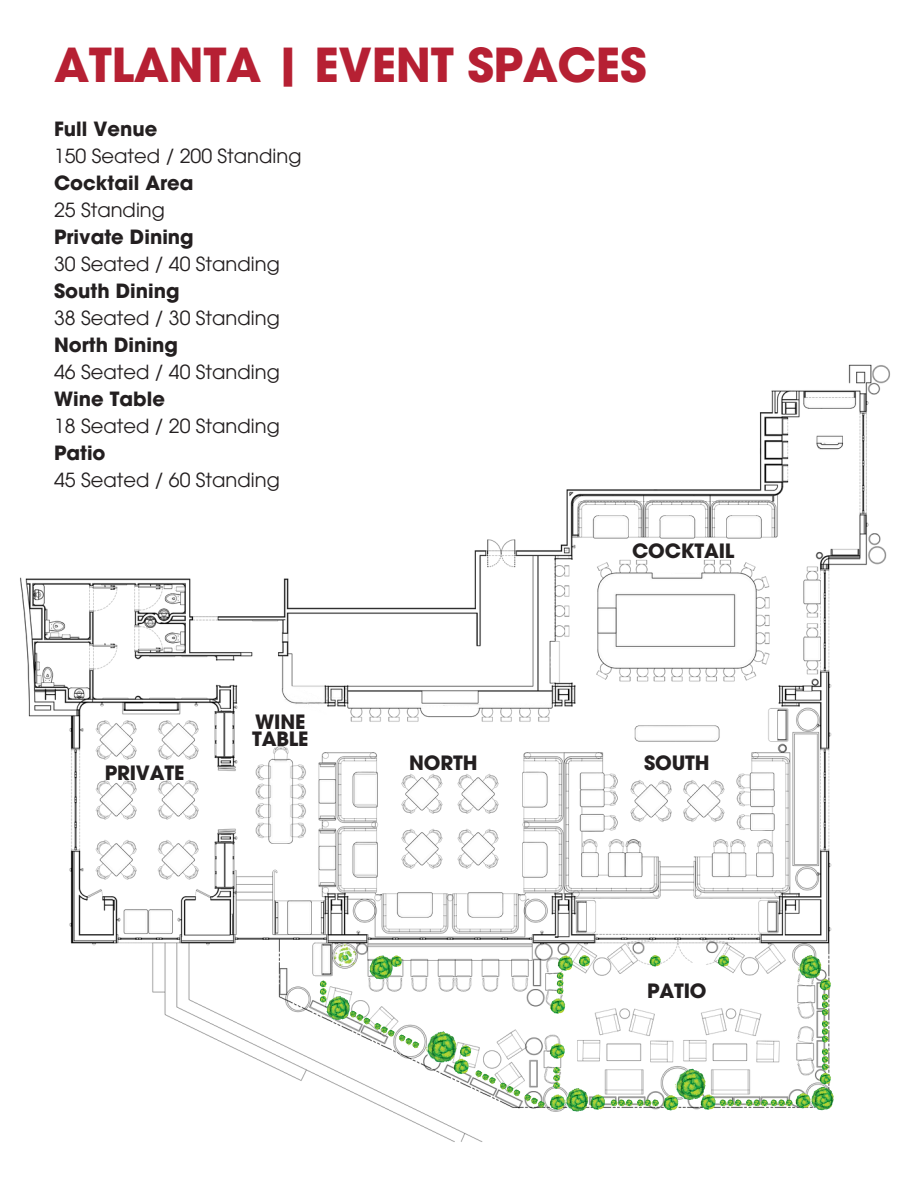
<style>
.page{position:relative;width:918px;height:1188px;background:#fff}
.page>*{position:absolute;margin:0;border:0;box-sizing:border-box;transform-origin:0 0}
.t1{font:700 46.5px "ITC Avant Garde Std";letter-spacing:-.01em;color:#b62033}
.t2{font:700 19.65px/17px "ITC Avant Garde Std";letter-spacing:-.01em;color:#231f20}
.t3{font:19.5px "ITC Avant Garde Pro";color:#231f20}
.t4{font:700 19.5px "ITC Avant Garde Std";color:#231f20}
</style>
<div class="page">
<img style="left:20px;top:364px;width:870px;height:778px">
<img style="left:369px;top:955px;width:21px;height:24px">
<img style="left:325px;top:996px;width:25px;height:24px">
<img style="left:326px;top:996px;width:21px;height:24px">
<img style="left:425px;top:1032px;width:2px;height:30px">
<img style="left:427px;top:1031px;width:29px;height:32px">
<img style="left:674px;top:1069px;width:32px;height:25px">
<img style="left:676px;top:1069px;width:29px;height:31px">
<img style="left:564px;top:1088px;width:25px;height:23px">
<img style="left:566px;top:1088px;width:22px;height:24px">
<img style="left:809px;top:1086px;width:25px;height:25px">
<img style="left:812px;top:1087px;width:22px;height:23px">
<img style="left:797px;top:955px;width:25px;height:25px">
<img style="left:799px;top:955px;width:22px;height:24px">
<img style="left:549px;top:997px;width:17px;height:17px">
<img style="left:550px;top:998px;width:13px;height:16px">
<img style="left:557px;top:954px;width:17px;height:17px">
<img style="left:558px;top:955px;width:13px;height:16px">
<img style="left:548px;top:1042px;width:17px;height:17px">
<img style="left:550px;top:1043px;width:13px;height:16px">
<img style="left:562px;top:1093px;width:3px;height:17px">
<img style="left:562px;top:1094px;width:1px;height:16px">
<img style="left:589px;top:1093px;width:17px;height:17px">
<img style="left:590px;top:1094px;width:13px;height:16px">
<img style="left:662px;top:1094px;width:17px;height:17px">
<img style="left:663px;top:1095px;width:13px;height:15px">
<img style="left:699px;top:1093px;width:17px;height:17px">
<img style="left:701px;top:1094px;width:13px;height:16px">
<img style="left:794px;top:1092px;width:17px;height:17px">
<img style="left:795px;top:1093px;width:13px;height:15px">
<img style="left:452px;top:1058px;width:17px;height:17px">
<img style="left:454px;top:1059px;width:13px;height:15px">
<img style="left:389px;top:954px;width:15px;height:13px">
<svg style="left:391px;top:955px;width:9px;height:12px"></svg>
<img style="left:458px;top:1044px;width:15px;height:14px">
<svg style="left:460px;top:1045px;width:10px;height:12px"></svg>
<svg style="left:318px;top:979px;width:11px;height:24px"></svg>
<svg style="left:555px;top:971px;width:11px;height:24px"></svg>
<svg style="left:610px;top:1098px;width:50px;height:10px"></svg>
<svg style="left:718px;top:1098px;width:76px;height:10px"></svg>
<svg style="left:348px;top:1009px;width:73px;height:40px"></svg>
<svg style="left:474px;top:1065px;width:88px;height:45px"></svg>
<img style="left:577px;top:954px;width:15px;height:13px">
<svg style="left:579px;top:955px;width:10px;height:12px"></svg>
<img style="left:648px;top:954px;width:14px;height:13px">
<svg style="left:649px;top:955px;width:10px;height:12px"></svg>
<img style="left:716px;top:954px;width:15px;height:13px">
<svg style="left:718px;top:955px;width:10px;height:12px"></svg>
<img style="left:818px;top:978px;width:15px;height:14px">
<img style="left:818px;top:1072px;width:15px;height:14px">
<svg style="left:820px;top:979px;width:11px;height:105px"></svg>
<p class="t1" style="left:54px;top:48px;width:594px">ATLANTA | EVENT SPACES</p>
<p class="t4" style="left:54px;top:121px;width:105px">Full Venue</p>
<p class="t3" style="left:54px;top:148px;width:249px">150 Seated / 200 Standing</p>
<p class="t4" style="left:54px;top:175px;width:141px">Cocktail Area</p>
<p class="t3" style="left:54px;top:202px;width:112px">25 Standing</p>
<p class="t4" style="left:54px;top:229px;width:141px">Private Dining</p>
<p class="t3" style="left:54px;top:256px;width:227px">30 Seated / 40 Standing</p>
<p class="t4" style="left:54px;top:283px;width:127px">South Dining</p>
<p class="t3" style="left:54px;top:310px;width:227px">38 Seated / 30 Standing</p>
<p class="t4" style="left:54px;top:337px;width:126px">North Dining</p>
<p class="t3" style="left:54px;top:364px;width:227px">46 Seated / 40 Standing</p>
<p class="t4" style="left:54px;top:391px;width:112px">Wine Table</p>
<p class="t3" style="left:54px;top:418px;width:227px">18 Seated / 20 Standing</p>
<p class="t4" style="left:54px;top:445px;width:53px">Patio</p>
<p class="t3" style="left:54px;top:472px;width:227px">45 Seated / 60 Standing</p>
<p class="t2" style="left:105px;top:766px;width:81px">PRIVATE</p>
<p class="t2" style="left:252px;top:715px;width:58px">WINE<br>TABLE</p>
<p class="t2" style="left:409px;top:756px;width:70px">NORTH</p>
<p class="t2" style="left:632px;top:545px;width:104px">COCKTAIL</p>
<p class="t2" style="left:644px;top:756px;width:67px">SOUTH</p>
<p class="t2" style="left:647px;top:985px;width:61px">PATIO</p>
</div>
